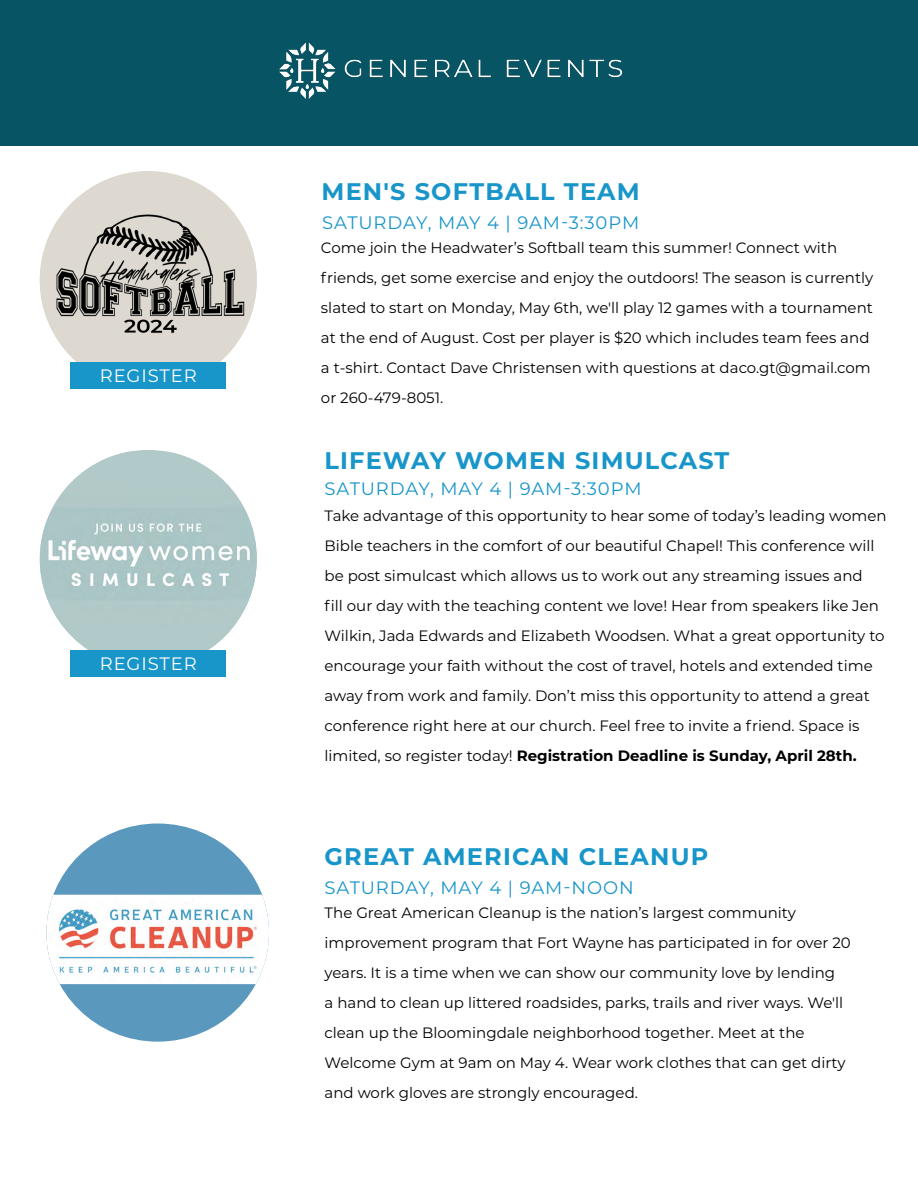
<style>
.page{position:relative;width:918px;height:1188px;background:#fff}
.page>*{position:absolute;margin:0;border:0;box-sizing:border-box;transform-origin:0 0}
.t1{font:700 24px "Montserrat";letter-spacing:.05em;color:#1895c9}
.t2{font:18px "Montserrat";letter-spacing:.05em;color:#1895c9}
.t3{font:18px "Montserrat";letter-spacing:.05em;color:#fff}
.t4{font:15px/30px "Montserrat";color:#000}
.s1{font-weight:700}
</style>
<div class="page">
<div style="left:0;top:0;width:918px;height:145px;background:#075564"></div>
<img style="left:279px;top:42px;width:344px;height:57px">
<div style="left:40px;top:171px;width:217px;height:218px;background:#ddd9d1;border-radius:50%"></div>
<img style="left:40px;top:205px;width:217px;height:184px">
<div style="left:71px;top:362px;width:155px;height:27px;background:#1895c9"></div>
<img style="left:40px;top:452px;width:217px;height:214px">
<div style="left:71px;top:650px;width:155px;height:27px;background:#1895c9"></div>
<div style="left:46px;top:824px;width:223px;height:218px;background:#5b98be;border-radius:50%"></div>
<img style="left:46px;top:895px;width:223px;height:89px">
<p class="t3" style="left:100px;top:364px;width:98px">REGISTER</p>
<p class="t3" style="left:100px;top:651px;width:98px">REGISTER</p>
<h1 class="t1" style="left:322px;top:174px;width:320px">MEN'S SOFTBALL TEAM</h1>
<p class="t2" style="left:322px;top:210px;width:318px">SATURDAY, MAY 4 | 9AM-3:30PM</p>
<p class="t4" style="left:321px;top:232px;width:554px">Come join the Headwater’s Softball team this summer! Connect with friends, get some exercise and enjoy the outdoors! The season is currently slated to start on Monday, May 6th, we'll play 12 games with a tournament at the end of August. Cost per player is $20 which includes team fees and a t-shirt. Contact Dave Christensen with questions at daco.gt@gmail.com or 260-479-8051.</p>
<h1 class="t1" style="left:325px;top:444px;width:406px">LIFEWAY WOMEN SIMULCAST</h1>
<p class="t2" style="left:325px;top:477px;width:318px">SATURDAY, MAY 4 | 9AM-3:30PM</p>
<p class="t4" style="left:325px;top:500px;width:564px">Take advantage of this opportunity to hear some of today’s leading women Bible teachers in the comfort of our beautiful Chapel! This conference will be post simulcast which allows us to work out any streaming issues and<br>fill our day with the teaching content we love! Hear from speakers like Jen Wilkin, Jada Edwards and Elizabeth Woodsen. What a great opportunity to encourage your faith without the cost of travel, hotels and extended time away from work and family. Don’t miss this opportunity to attend a great conference right here at our church. Feel free to invite a friend. Space is limited, so register today! <span class="s1">Registration Deadline is Sunday, April 28th.</span></p>
<h1 class="t1" style="left:325px;top:839px;width:385px">GREAT AMERICAN CLEANUP</h1>
<p class="t2" style="left:325px;top:875px;width:311px">SATURDAY, MAY 4 | 9AM-NOON</p>
<p class="t4" style="left:325px;top:897px;width:528px">The Great American Cleanup is the nation’s largest community improvement program that Fort Wayne has participated in for over 20 years. It is a time when we can show our community love by lending<br>a hand to clean up littered roadsides, parks, trails and river ways. We'll clean up the Bloomingdale neighborhood together. Meet at the Welcome Gym at 9am on May 4. Wear work clothes that can get dirty and work gloves are strongly encouraged.</p>
</div>
